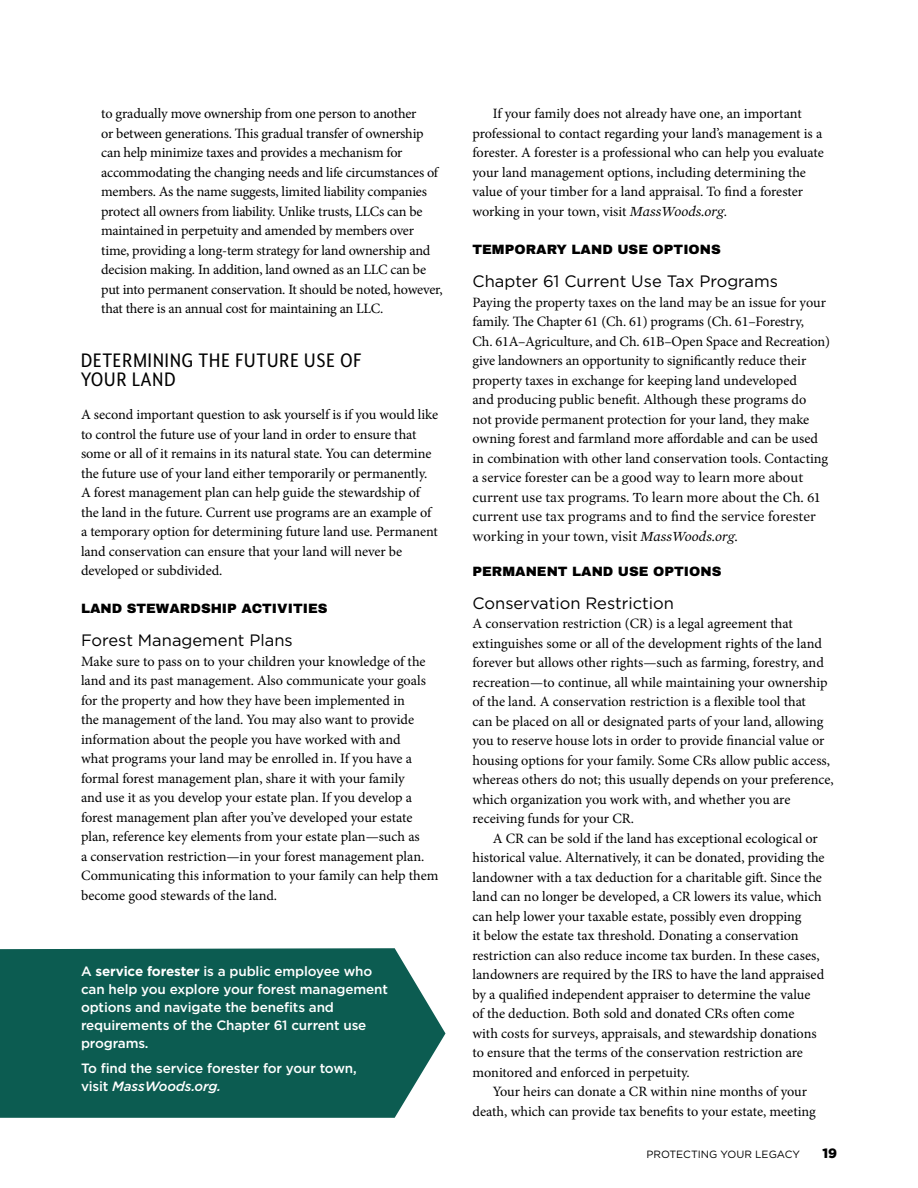
<style>
.page{position:relative;width:918px;height:1188px;background:#fff}
.page>*{position:absolute;margin:0;border:0;box-sizing:border-box;transform-origin:0 0}
.t1{font:22.5px/19.5px "Mr Eaves XL Mod Nar OT";letter-spacing:.05em;color:#000}
.t2{font:16.5px "Gotham";color:#000}
.t3{font:14.25px/19.5px "Minion Pro";letter-spacing:-.005em;color:#000}
.t4{font:14.25px/19.5px "Mercury Text G1";color:#000}
.t5{font:500 13.5px/18px "Gotham";letter-spacing:-.01em;color:#fff}
.t6{font:900 13.5px "Archivo";color:#000}
.t7{font:900 13.5px "Gotham";color:#000}
.t8{font:10.5px "Gotham";color:#000}
.s1{font-weight:700}
.s2{font-style:italic}
.s3{font-family:"Mercury Text G1";font-style:italic}
.s4{font-family:"Minion Pro"}
</style>
<div class="page">
<svg style="left:0;top:948px;width:446px;height:170px;fill:#0c5c51"></svg>
<p class="t3" style="left:101px;top:104px;width:343px">to gradually move ownership from one person to another<br>or between generations. This gradual transfer of ownership can help minimize taxes and provides a mechanism for accommodating the changing needs and life circumstances of members. As the name suggests, limited liability companies protect all owners from liability. Unlike trusts, LLCs can be maintained in perpetuity and amended by members over time, providing a long-term strategy for land ownership and decision making. In addition, land owned as an LLC can be put into permanent conservation. It should be noted, however, that there is an annual cost for maintaining an LLC.</p>
<h1 class="t1" style="left:81px;top:350px;width:282px">DETERMINING THE FUTURE USE OF<br>YOUR LAND</h1>
<p class="t3" style="left:81px;top:405px;width:359px">A second important question to ask yourself is if you would like to control the future use of your land in order to ensure that some or all of it remains in its natural state. You can determine the future use of your land either temporarily or permanently.<br>A forest management plan can help guide the stewardship of the land in the future. Current use programs are an example of a temporary option for determining future land use. Permanent land conservation can ensure that your land will never be developed or subdivided.</p>
<p class="t6" style="left:81px;top:600px;width:248px">LAND STEWARDSHIP ACTIVITIES</p>
<p class="t2" style="left:81px;top:630px;width:213px">Forest Management Plans</p>
<p class="t3" style="left:81px;top:652px;width:359px">Make sure to pass on to your children your knowledge of the land and its past management. Also communicate your goals for the property and how they have been implemented in<br>the management of the land. You may also want to provide information about the people you have worked with and<br>what programs your land may be enrolled in. If you have a formal forest management plan, share it with your family<br>and use it as you develop your estate plan. If you develop a forest management plan after you’ve developed your estate plan, reference key elements from your estate plan—such as<br>a conservation restriction—in your forest management plan.<br>Communicating this information to your family can help them become good stewards of the land.</p>
<p class="t5" style="left:81px;top:962px;width:308px">A <span class="s1">service forester</span> is a public employee who can help you explore your forest management options and navigate the benefits and requirements of the Chapter 61 current use programs.</p>
<p class="t5" style="left:81px;top:1059px;width:277px">To find the service forester for your town, visit <span class="s2">MassWoods.org.</span></p>
<p class="t3" style="left:473px;top:104px;width:353px;text-indent:20px">If your family does not already have one, an important professional to contact regarding your land’s management is a forester. A forester is a professional who can help you evaluate your land management options, including determining the value of your timber for a land appraisal. To find a forester working in your town, visit <span class="s3">MassWoods.org</span>.</p>
<p class="t6" style="left:472px;top:241px;width:250px">TEMPORARY LAND USE OPTIONS</p>
<p class="t2" style="left:472px;top:271px;width:307px">Chapter 61 Current Use Tax Programs</p>
<p class="t3" style="left:472px;top:292px;width:359px">Paying the property taxes on the land may be an issue for your family. The Chapter 61 (Ch. 61) programs (Ch. 61–Forestry,<br>Ch. 61A–Agriculture, and Ch. 61B–Open Space and Recreation) give landowners an opportunity to significantly reduce their property taxes in exchange for keeping land undeveloped<br>and producing public benefit. Although these programs do<br>not provide permanent protection for your land, they make owning forest and farmland more affordable and can be used in combination with other land conservation tools. Contacting</p>
<p class="t4" style="left:472px;top:467px;width:349px"><span class="s4">a service forester can</span> be a good way to learn more about current use tax programs. To learn more about the Ch. 61 current use tax programs and to find the service forester working in your town, visit <span class="s2">MassWoods.org</span>.</p>
<p class="t6" style="left:472px;top:563px;width:250px">PERMANENT LAND USE OPTIONS</p>
<p class="t2" style="left:472px;top:592px;width:203px">Conservation Restriction</p>
<p class="t3" style="left:472px;top:614px;width:363px">A conservation restriction (CR) is a legal agreement that extinguishes some or all of the development rights of the land forever but allows other rights—such as farming, forestry, and recreation—to continue, all while maintaining your ownership of the land. A conservation restriction is a flexible tool that<br>can be placed on all or designated parts of your land, allowing you to reserve house lots in order to provide financial value or housing options for your family. Some CRs allow public access, whereas others do not; this usually depends on your preference, which organization you work with, and whether you are receiving funds for your CR.</p>
<p class="t3" style="left:472px;top:829px;width:354px;text-indent:20px">A CR can be sold if the land has exceptional ecological or historical value. Alternatively, it can be donated, providing the landowner with a tax deduction for a charitable gift. Since the land can no longer be developed, a CR lowers its value, which can help lower your taxable estate, possibly even dropping<br>it below the estate tax threshold. Donating a conservation restriction can also reduce income tax burden. In these cases, landowners are required by the IRS to have the land appraised by a qualified independent appraiser to determine the value of the deduction. Both sold and donated CRs often come<br>with costs for surveys, appraisals, and stewardship donations to ensure that the terms of the conservation restriction are monitored and enforced in perpetuity.</p>
<p class="t3" style="left:472px;top:1082px;width:345px;text-indent:20px">Your heirs can donate a CR within nine months of your death, which can provide tax benefits to your estate, meeting</p>
<p class="t8" style="left:646px;top:1147px;width:155px">PROTECTING YOUR LEGACY</p>
<p class="t7" style="left:822px;top:1143px;width:16px">19</p>
</div>
